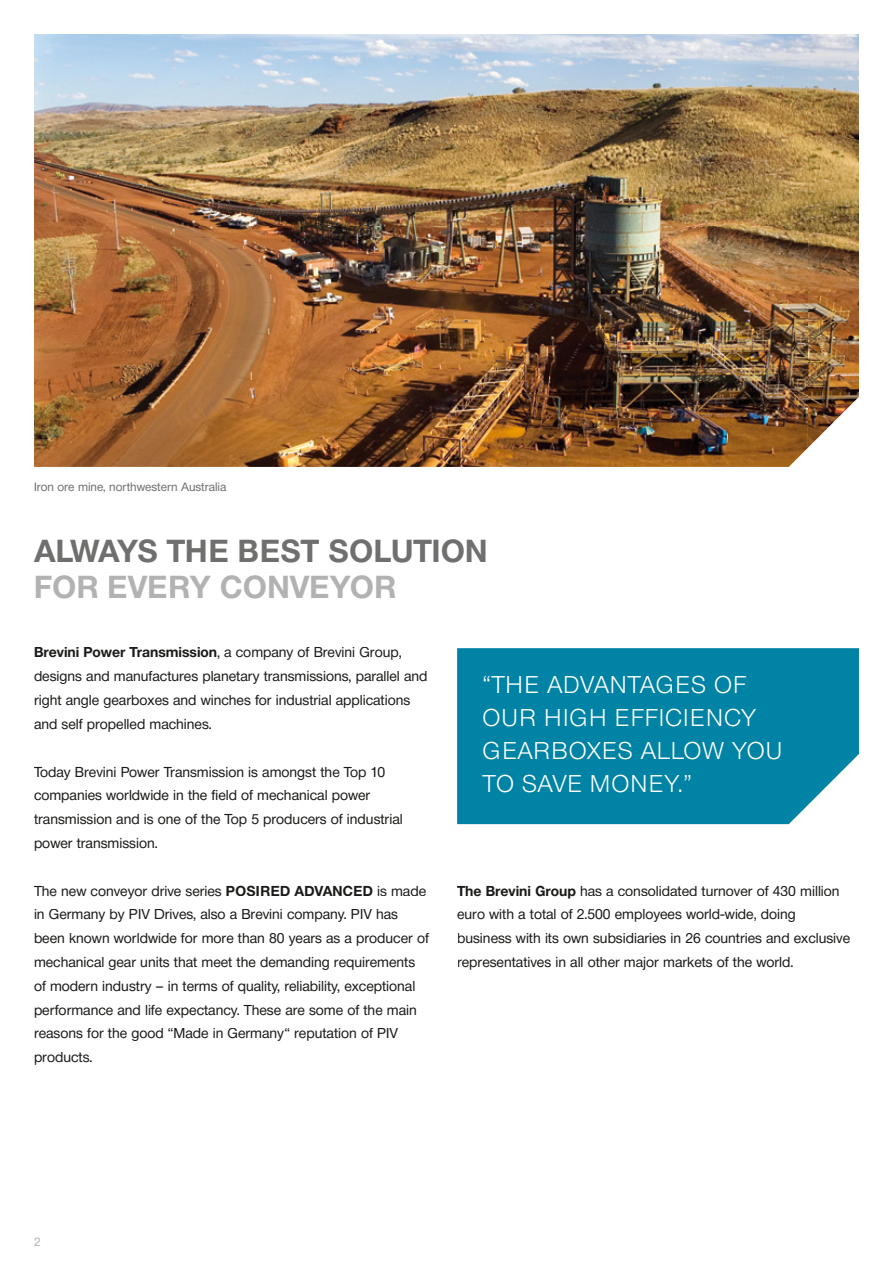
<style>
.page{position:relative;width:893px;height:1263px;background:#fff}
.page>*{position:absolute;margin:0;border:0;box-sizing:border-box;transform-origin:0 0}
.t1{font:700 31.5px "Neue Helvetica BQ";color:#6f6f6e}
.t2{font:700 31.5px "Neue Helvetica BQ";letter-spacing:.02em;color:#b2b2b2}
.t3{font:300 24px/33px "Neue Helvetica BQ";letter-spacing:.04em;color:#fff}
.t4{font:14.25px/23.9px "Neue Helvetica BQ";color:#1a1a18}
.t5{font:12px "Neue Helvetica BQ";color:#6f6f6e}
.t6{font:12px "Neue Helvetica BQ";color:#b2b2b2}
.s1{font-weight:700}
</style>
<div class="page">
<div style="left:457px;top:648px;width:402px;height:176px;background:#0083a4"></div>
<img style="left:34px;top:34px;width:774px;height:433px">
<img style="left:807px;top:34px;width:52px;height:414px">
<p class="t5" style="left:34px;top:479px;width:194px">Iron ore mine, northwestern Australia</p>
<h1 class="t1" style="left:34px;top:531px;width:455px">ALWAYS THE BEST SOLUTION</h1>
<h1 class="t2" style="left:34px;top:567px;width:364px">FOR EVERY CONVEYOR</h1>
<p class="t4" style="left:34px;top:640px;width:395px"><span class="s1">Brevini Power Transmission</span>, a company of Brevini Group, designs and manufactures planetary transmissions, parallel and right angle gearboxes and winches for industrial applications and self propelled machines.</p>
<p class="t4" style="left:34px;top:759px;width:370px">Today Brevini Power Transmission is amongst the Top 10 companies worldwide in the field of mechanical power transmission and is one of the Top 5 producers of industrial power transmission.</p>
<p class="t4" style="left:34px;top:878px;width:396px">The new conveyor drive series <span class="s1">POSIRED ADVANCED</span> is made in Germany by PIV Drives, also a Brevini company. PIV has been known worldwide for more than 80 years as a producer of mechanical gear units that meet the demanding requirements of modern industry – in terms of quality, reliability, exceptional performance and life expectancy. These are some of the main reasons for the good “Made in Germany“ reputation of PIV products.</p>
<p class="t4" style="left:457px;top:878px;width:395px"><span class="s1">The Brevini Group</span> has a consolidated turnover of 430 million euro with a total of 2.500 employees world-wide, doing business with its own subsidiaries in 26 countries and exclusive representatives in all other major markets of the world.</p>
<h2 class="t3" style="left:483px;top:668px;width:301px">“THE ADVANTAGES OF<br>OUR HIGH EFFICIENCY<br>GEARBOXES ALLOW YOU<br>TO SAVE MONEY.”</h2>
<p class="t6" style="left:34px;top:1234px;width:8px">2</p>
</div>
